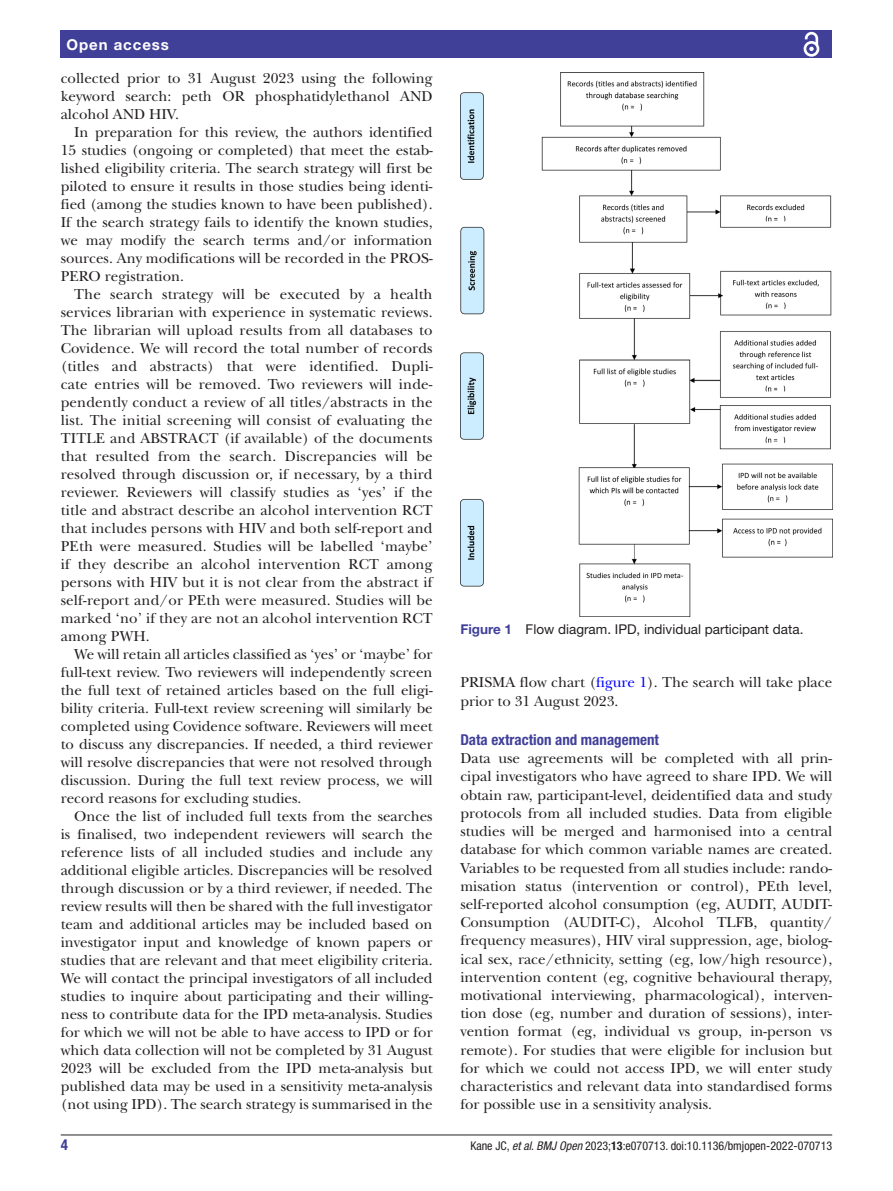
<style>
.page{position:relative;width:893px;height:1191px;background:#fff}
.page>*{position:absolute;margin:0;border:0;box-sizing:border-box;transform-origin:0 0}
.t1{font:15px/18px "New Baskerville";color:#231f20;text-align:justify}
.t2{font:700 condensed 15px "Helvetica Neue LT Std";color:#414099}
.t3{font:700 15px "Helvetica Neue LT Std";letter-spacing:.065em;color:#fff}
.t4{font:13.5px "Helvetica Neue LT Std";color:#231f20}
.t5{font:condensed 12px "Helvetica Neue LT Std";color:#231f20}
.s1{font-weight:700;color:#414099}
.s2{color:#00f}
.s3{font-style:italic}
.s4{font-weight:700}
</style>
<div class="page">
<hr style="left:61px;top:1134px;width:771px;height:1px;background:#231f20">
<div style="left:61px;top:31px;width:771px;height:27px;background:#414099"></div>
<svg style="left:803px;top:31px;width:17px;height:26px"></svg>
<img style="left:460px;top:73px;width:372px;height:543px">
<p class="t3" style="left:66px;top:35px;width:104px">Open access</p>
<p class="t1" style="left:61px;top:69px;width:373px">collected prior to 31 August 2023 using the following keyword search: peth OR phosphatidylethanol AND alcohol AND HIV.</p>
<p class="t1" style="left:61px;top:123px;width:373px;text-indent:14px">In preparation for this review, the authors identified 15 studies (ongoing or completed) that meet the estab&shy;lished eligibility criteria. The search strategy will first be piloted to ensure it results in those studies being identi&shy;fied (among the studies known to have been published).<br>If the search strategy fails to identify the known studies, we may modify the search terms and/or information sources. Any modifications will be recorded in the PROS-PERO registration.</p>
<p class="t1" style="left:61px;top:285px;width:373px;text-indent:14px">The search strategy will be executed by a health services librarian with experience in systematic reviews.<br>The librarian will upload results from all databases to Covidence. We will record the total number of records (titles and abstracts) that were identified. Dupli&shy;cate entries will be removed. Two reviewers will inde&shy;pendently conduct a review of all titles/abstracts in the list. The initial screening will consist of evaluating the TITLE and ABSTRACT (if available) of the documents that resulted from the search. Discrepancies will be resolved through discussion or, if necessary, by a third reviewer. Reviewers will classify studies as ‘yes’ if the title and abstract describe an alcohol intervention RCT that includes persons with HIV and both self-report and PEth were measured. Studies will be labelled ‘maybe’ if they describe an alcohol intervention RCT among persons with HIV but it is not clear from the abstract if self-report and/or PEth were measured. Studies will be marked ‘no’ if they are not an alcohol intervention RCT among PWH.</p>
<p class="t1" style="left:61px;top:645px;width:373px;text-indent:14px">We will retain all articles classified as ‘yes’ or ‘maybe’ for full-text review. Two reviewers will independently screen the full text of retained articles based on the full eligi&shy;bility criteria. Full-text review screening will similarly be completed using Covidence software. Reviewers will meet to discuss any discrepancies. If needed, a third reviewer will resolve discrepancies that were not resolved through discussion. During the full text review process, we will record reasons for excluding studies.</p>
<p class="t1" style="left:61px;top:807px;width:373px;text-indent:14px">Once the list of included full texts from the searches is finalised, two independent reviewers will search the reference lists of all included studies and include any additional eligible articles. Discrepancies will be resolved through discussion or by a third reviewer, if needed. The review results will then be shared with the full investigator team and additional articles may be included based on investigator input and knowledge of known papers or studies that are relevant and that meet eligibility criteria.<br>We will contact the principal investigators of all included studies to inquire about participating and their willing&shy;ness to contribute data for the IPD meta-analysis. Studies for which we will not be able to have access to IPD or for which data collection will not be completed by 31 August 2023 will be excluded from the IPD meta-analysis but published data may be used in a sensitivity meta-analysis (not using IPD). The search strategy is summarised in the</p>
<p class="t4" style="left:460px;top:621px;width:345px"><span class="s1">Figure 1</span> Flow diagram. IPD, individual participant data.</p>
<p class="t1" style="left:460px;top:673px;width:373px">PRISMA flow chart (<span class="s2">figure 1</span>). The search will take place prior to 31 August 2023.</p>
<p class="t2" style="left:460px;top:730px;width:200px">Data extraction and management</p>
<p class="t1" style="left:460px;top:749px;width:373px">Data use agreements will be completed with all prin&shy;cipal investigators who have agreed to share IPD. We will obtain raw, participant-level, deidentified data and study protocols from all included studies. Data from eligible studies will be merged and harmonised into a central database for which common variable names are created.<br>Variables to be requested from all studies include: rando&shy;misation status (intervention or control), PEth level, self-reported alcohol consumption (eg, AUDIT, AUDIT-Consumption (AUDIT-C), Alcohol TLFB, quantity/ frequency measures), HIV viral suppression, age, biolog&shy;ical sex, race/ethnicity, setting (eg, low/high resource), intervention content (eg, cognitive behavioural therapy, motivational interviewing, pharmacological), interven&shy;tion dose (eg, number and duration of sessions), inter&shy;vention format (eg, individual vs group, in-person vs remote). For studies that were eligible for inclusion but for which we could not access IPD, we will enter study characteristics and relevant data into standardised forms for possible use in a sensitivity analysis.</p>
<p class="t2" style="left:61px;top:1135px;width:9px">4</p>
<p class="t5" style="left:470px;top:1138px;width:363px">Kane JC, <span class="s3">et al</span>. <span class="s3">BMJ Open</span> 2023;<span class="s4">13</span>:e070713. doi:10.1136/bmjopen-2022-070713</p>
</div>
